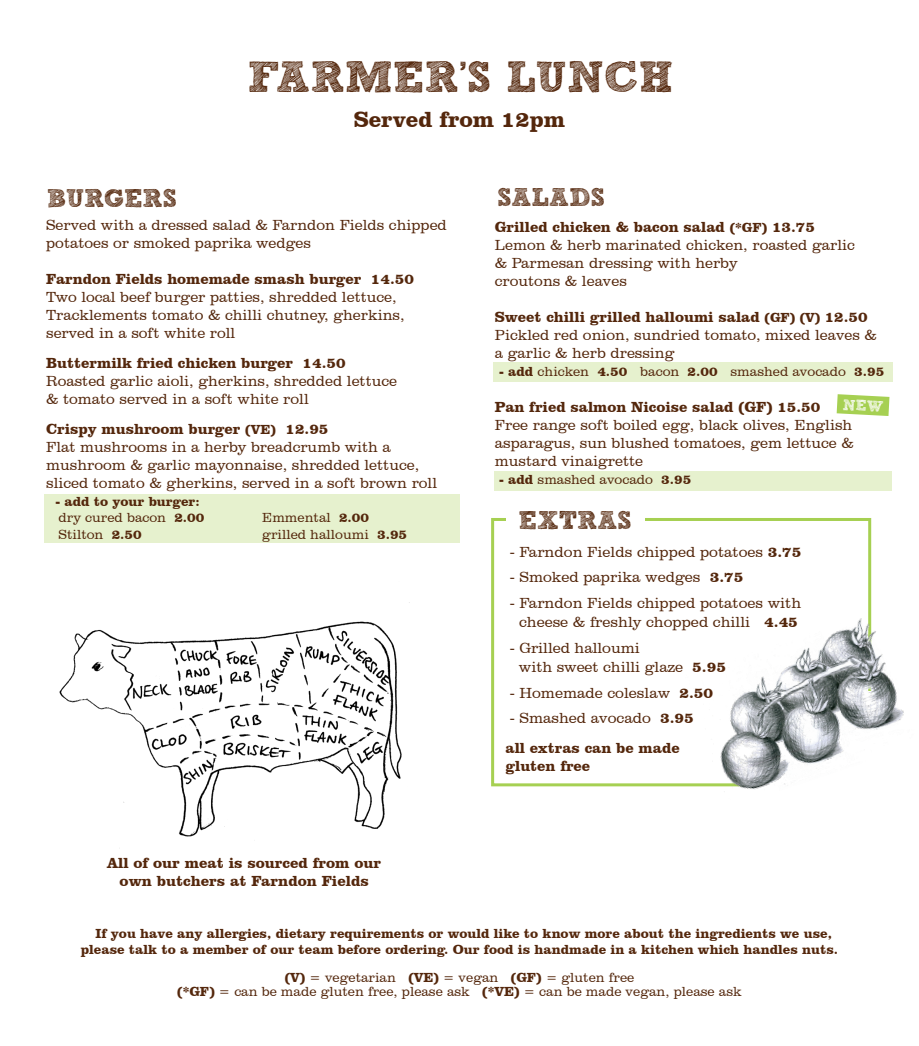
<style>
.page{position:relative;width:919px;height:1046px;background:#fff}
.page>*{position:absolute;margin:0;border:0;box-sizing:border-box;transform-origin:0 0}
.t1{font:43.5px "Sketch Rockwell";color:#54270c}
.t2{font:25.5px "Sketch Rockwell";color:#54270c}
.t3{font:700 22.5px "Clarendon BT";color:#54270c}
.t4{font:300 15px/18px "Clarendon BT";color:#54270c}
.t5{font:700 15px/18px "Clarendon BT";color:#54270c}
.t6{font:300 13.5px "Clarendon BT";color:#54270c}
.t7{font:700 13.5px/16.2px "Clarendon BT";color:#54270c}
.s1{font-size:13.5px}
.s2{font-weight:700}
</style>
<div class="page">
<div style="left:494px;top:472px;width:397px;height:19px;background:#e6f1ce"></div>
<div style="left:493px;top:363px;width:399px;height:19px;background:#e6f1ce"></div>
<div style="left:44px;top:494px;width:415px;height:49px;background:#e6f1ce"></div>
<img style="left:59px;top:602px;width:351px;height:235px">
<div style="left:491px;top:518px;width:380px;height:268px;border:3px solid #a6d052"></div>
<div style="left:505px;top:509px;width:139px;height:21px;background:#fff"></div>
<img style="left:683px;top:611px;width:221px;height:178px">
<svg style="left:836px;top:394px;width:53px;height:22px"></svg>
<p class="t1" style="left:247px;top:53px;width:428px">FARMER’S LUNCH</p>
<p class="t3" style="left:354px;top:105px;width:213px">Served from 12pm</p>
<p class="t2" style="left:47px;top:184px;width:131px">BURGERS</p>
<p class="t2" style="left:497px;top:183px;width:109px">SALADS</p>
<p class="t4" style="left:46px;top:216px;width:402px">Served with a dressed salad &amp; Farndon Fields chipped potatoes or smoked paprika wedges</p>
<p class="t5" style="left:46px;top:270px;width:369px">Farndon Fields homemade smash burger 14.50</p>
<p class="t4" style="left:46px;top:288px;width:352px">Two local beef burger patties, shredded lettuce,</p>
<p class="t4" style="left:46px;top:306px;width:360px">Tracklements tomato &amp; chilli chutney, gherkins,</p>
<p class="t4" style="left:46px;top:324px;width:191px">served in a soft white roll</p>
<p class="t5" style="left:46px;top:354px;width:301px">Buttermilk fried chicken burger 14.50</p>
<p class="t4" style="left:46px;top:372px;width:352px">Roasted garlic aioli, gherkins, shredded lettuce &amp; tomato served in a soft white roll</p>
<p class="t5" style="left:46px;top:420px;width:284px">Crispy mushroom burger <span class="s1">(VE)</span> 12.95</p>
<p class="t4" style="left:46px;top:438px;width:392px">Flat mushrooms in a herby breadcrumb with a mushroom &amp; garlic mayonnaise, shredded lettuce, sliced tomato &amp; gherkins, served in a soft brown roll</p>
<p class="t7" style="left:55px;top:493px;width:146px">- add to your burger:</p>
<p class="t6" style="left:59px;top:510px;width:147px">dry cured bacon <span class="s2">2.00</span></p>
<p class="t6" style="left:262px;top:510px;width:108px">Emmental <span class="s2">2.00</span></p>
<p class="t6" style="left:59px;top:526px;width:85px">Stilton <span class="s2">2.50</span></p>
<p class="t6" style="left:262px;top:526px;width:146px">grilled halloumi <span class="s2">3.95</span></p>
<p class="t5" style="left:107px;top:853px;width:275px;text-align:center">All of our meat is sourced from our own butchers at Farndon Fields</p>
<p class="t5" style="left:495px;top:218px;width:321px">Grilled chicken &amp; bacon salad <span class="s1">(*GF)</span> 13.75</p>
<p class="t4" style="left:495px;top:236px;width:361px">Lemon &amp; herb marinated chicken, roasted garlic</p>
<p class="t4" style="left:495px;top:254px;width:244px">&amp; Parmesan dressing with herby</p>
<p class="t4" style="left:495px;top:272px;width:133px">croutons &amp; leaves</p>
<p class="t5" style="left:495px;top:308px;width:374px">Sweet chilli grilled halloumi salad <span class="s1">(GF) (V)</span> 12.50</p>
<p class="t4" style="left:495px;top:326px;width:383px">Pickled red onion, sundried tomato, mixed leaves &amp;</p>
<p class="t4" style="left:495px;top:344px;width:181px">a garlic &amp; herb dressing</p>
<p class="t6" style="left:499px;top:364px;width:386px"><span class="s2">- add</span> chicken <span class="s2">4.50</span> bacon <span class="s2">2.00</span> smashed avocado <span class="s2">3.95</span></p>
<p class="t5" style="left:495px;top:398px;width:327px">Pan fried salmon Nicoise salad (GF) 15.50</p>
<p class="t4" style="left:495px;top:416px;width:360px;text-align:justify">Free range soft boiled egg, black olives, English asparagus, sun blushed tomatoes, gem lettuce &amp; mustard vinaigrette</p>
<p class="t6" style="left:499px;top:472px;width:194px"><span class="s2">- add</span> smashed avocado <span class="s2">3.95</span></p>
<p class="t2" style="left:518px;top:506px;width:114px">EXTRAS</p>
<p class="t4" style="left:509px;top:543px;width:293px">- Farndon Fields chipped potatoes <span class="s2">3.75</span></p>
<p class="t4" style="left:509px;top:568px;width:235px">- Smoked paprika wedges <span class="s2">3.75</span></p>
<p class="t4" style="left:509px;top:594px;width:293px">- Farndon Fields chipped potatoes with</p>
<p class="t4" style="left:519px;top:613px;width:280px">cheese &amp; freshly chopped chilli <span class="s2">4.45</span></p>
<p class="t4" style="left:519px;top:638px;width:208px;line-height:19.5px;text-indent:-9px">- Grilled halloumi<br>with sweet chilli glaze <span class="s2">5.95</span></p>
<p class="t4" style="left:509px;top:684px;width:205px">- Homemade coleslaw <span class="s2">2.50</span></p>
<p class="t4" style="left:509px;top:709px;width:185px">- Smashed avocado <span class="s2">3.95</span></p>
<p class="t5" style="left:505px;top:738px;width:176px">all extras can be made gluten free</p>
<p class="t7" style="left:81px;top:924px;width:758px;text-indent:15px">If you have any allergies, dietary requirements or would like to know more about the ingredients we use, please talk to a member of our team before ordering. Our food is handmade in a kitchen which handles nuts.</p>
<p class="t6" style="left:285px;top:970px;width:351px"><span class="s2">(V)</span> = vegetarian <span class="s2">(VE)</span> = vegan <span class="s2">(GF)</span> = gluten free</p>
<p class="t6" style="left:177px;top:983px;width:566px"><span class="s2">(*GF)</span> = can be made gluten free, please ask <span class="s2">(*VE)</span> = can be made vegan, please ask</p>
</div>
